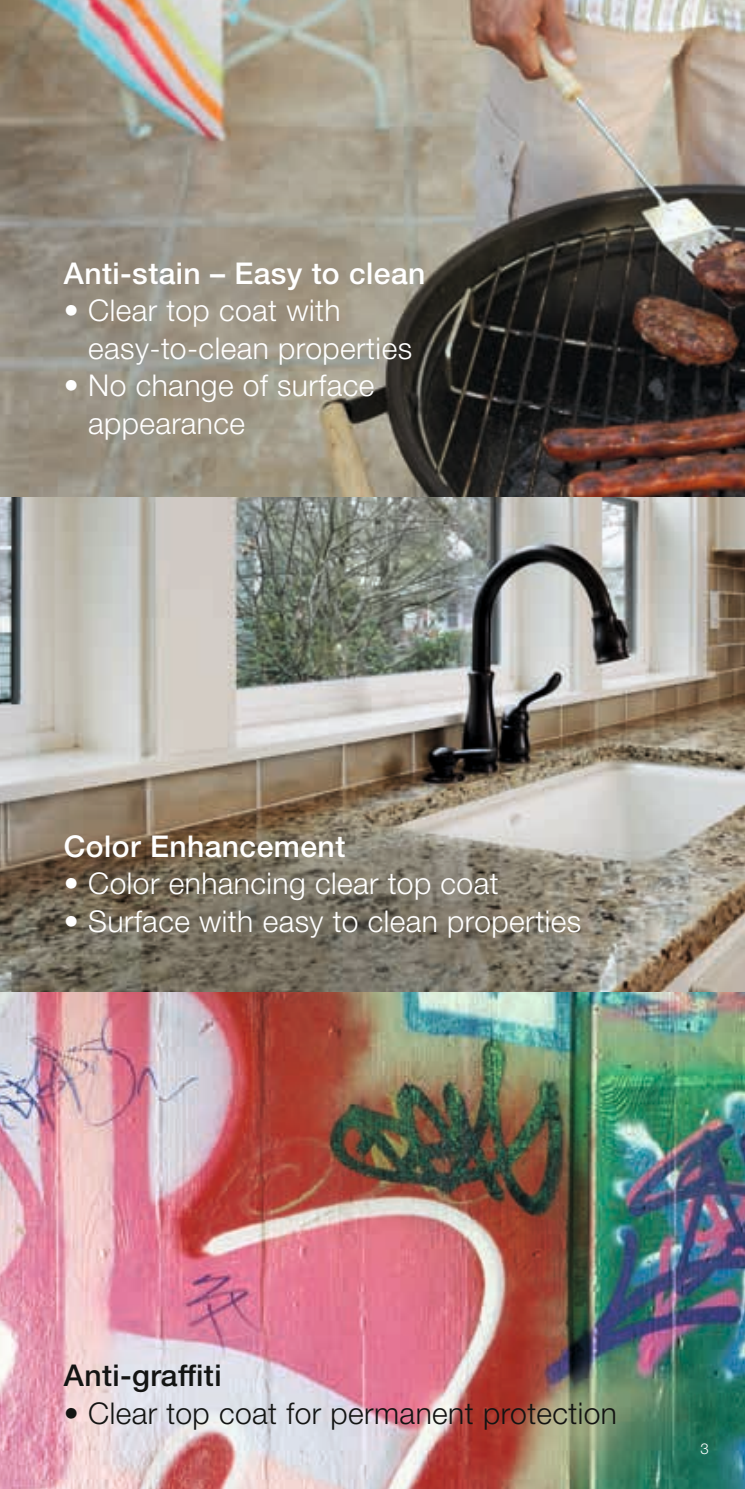
<style>
.page{position:relative;width:745px;height:1489px;background:#fff}
.page>*{position:absolute;margin:0;border:0;box-sizing:border-box;transform-origin:0 0}
.t1{font:30px/37.5px "Neue Helveticafor WACKER 45";letter-spacing:.015em;color:#fff}
.t2{font:30px "Neue Helveticafor WACKER 65";letter-spacing:.015em;color:#fff}
.t3{font:30px "Neue Helveticafor WACKER 45";letter-spacing:.015em;color:#131413}
.t4{font:30px "Neue Helveticafor WACKER 65";letter-spacing:.015em;color:#131413}
.t5{font:15px "Neue Helveticafor WACKER 45";color:#fff}
</style>
<div class="page">
<img style="left:0;top:496px;width:744px;height:496px">
<img style="left:0;top:0;width:744px;height:496px">
<img style="left:0;top:992px;width:744px;height:496px">
<p class="t2" style="left:64px;top:255px;width:363px">Anti-stain – Easy to clean</p>
<p class="t1" style="left:88px;top:292px;width:325px;text-indent:-24px">• Clear top coat with easy-to-clean properties</p>
<p class="t1" style="left:88px;top:367px;width:287px;text-indent:-24px">• No change of surface appearance</p>
<p class="t2" style="left:64px;top:828px;width:283px">Color Enhancement</p>
<p class="t1" style="left:64px;top:864px;width:436px">• Color enhancing clear top coat</p>
<p class="t1" style="left:64px;top:902px;width:518px">• Surface with easy to clean properties</p>
<p class="t4" style="left:64px;top:1357px;width:159px">Anti-graffiti</p>
<p class="t3" style="left:64px;top:1394px;width:554px">• Clear top coat for permanent protection</p>
<p class="t5" style="left:700px;top:1438px;width:10px">3</p>
</div>
